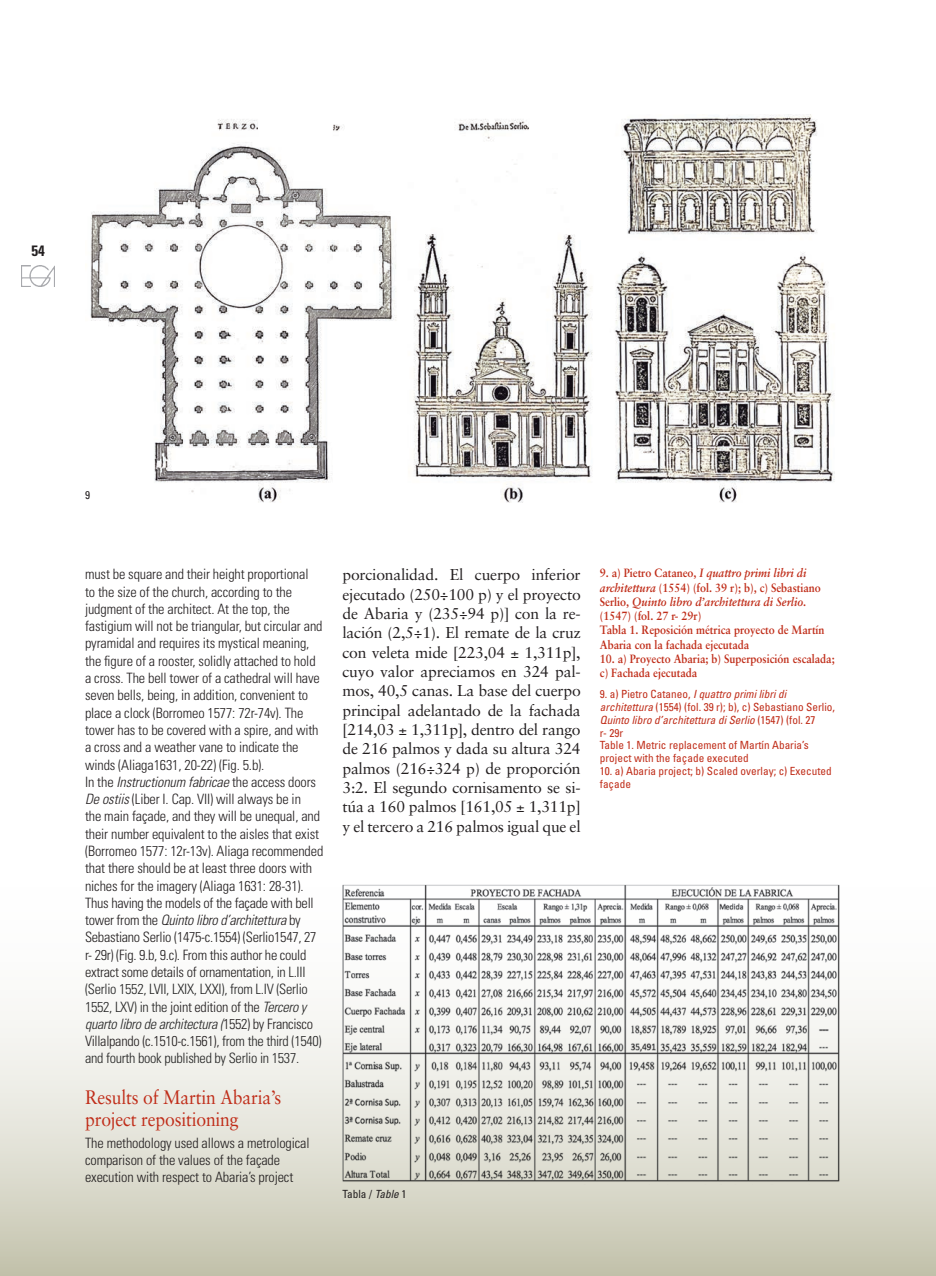
<style>
.page{position:relative;width:936px;height:1276px;background:#fff}
.page>*{position:absolute;margin:0;border:0;box-sizing:border-box;transform-origin:0 0}
.TITULAR_1_INGLES{font:19.5px/21.8px "Sabon";letter-spacing:-.01em;color:#c02d19;scale:.9 1}
.t1{font:15.75px/19.4px "Sabon";letter-spacing:-.015em;color:#231f20;text-align:justify}
.t2{font:700 condensed 15px "Univers";color:#231f20}
.t3{font:300 condensed 14.25px/17.2px "Univers";letter-spacing:-.01em;color:#231f20}
.t4{font:700 12px/14.2px "Sabon";color:#c02d19;scale:.9 1}
.t5{font:condensed 11.25px/12.8px "Univers";color:#c02d19}
.PIES_DE_FOTO_INGLES{font:condensed 11.25px "Univers";color:#231f20}
.s1{font-style:italic}
.s2{color:#252525}
.s3{font-style:italic;color:#252525}
</style>
<div class="page">
<img style="left:22px;top:265px;width:33px;height:21px">
<svg style="left:0;top:1011px;width:935px;height:265px;background:#dbdacd"></svg>
<img style="left:338px;top:884px;width:504px;height:300px">
<img style="left:90px;top:115px;width:745px;height:387px">
<p class="t2" style="left:32px;top:242px;width:15px">54</p>
<p class="PIES_DE_FOTO_INGLES" style="left:85px;top:488px;width:6px">9</p>
<p class="t3" style="left:85px;top:566px;width:239px">must be square and their height proportional<br>to the size of the church, according to the judgment of the architect. At the top, the fastigium will not be triangular, but circular and pyramidal and requires its mystical meaning, the figure of a rooster, solidly attached to hold a cross. The bell tower of a cathedral will have seven bells, being, in addition, convenient to place a clock (Borromeo 1577: 72r-74v). The tower has to be covered with a spire, and with a cross and a weather vane to indicate the winds (Aliaga1631, 20-22) (Fig. 5.b).</p>
<p class="t3" style="left:85px;top:773px;width:240px">In the <span class="s1">Instructionum fabricae</span> the access doors <span class="s1">De ostiis</span> (Liber I. Cap. VII) will always be in<br>the main façade, and they will be unequal, and their number equivalent to the aisles that exist (Borromeo 1577: 12r-13v). Aliaga recommended that there should be at least three doors with niches for the imagery (Aliaga 1631: 28-31).<br>Thus having the models of the façade with bell tower from the <span class="s1">Quinto libro d’architettura</span> by Sebastiano Serlio (1475-c.1554) (Serlio1547, 27 r- 29r) (Fig. 9.b, 9.c). From this author he could extract some details of ornamentation, <span class="s2">in L.III (Serlio 1552, LVII, LXIX, LXXI), from L.IV (Serlio 1552, LXV) in the</span> joint edition of the <span class="s3">Tercero y quarto libro de architectura (</span>1552) by Francisco Villalpando (c.1510-c.1561), <span class="s2">from the third (1540) and fourth book published by Serlio in 1537.</span></p>
<p class="TITULAR_1_INGLES" style="left:85px;top:1086px;width:219px">Results of Martin Abaria’s project repositioning</p>
<p class="t3" style="left:85px;top:1134px;width:226px">The methodology used allows a metrological comparison of the values of the façade execution with respect to Abaria’s project</p>
<p class="t1" style="left:342px;top:565px;width:240px">porcionalidad. El cuerpo inferior ejecutado (250÷100 p) y el proyecto de Abaria y (235÷94 p)] con la re&shy;lación (2,5÷1). El remate de la cruz con veleta mide [223,04 ± 1,311p], cuyo valor apreciamos en 324 pal&shy;mos, 40,5 canas. La base del cuerpo principal adelantado de la fachada [214,03 ± 1,311p], dentro del rango de 216 palmos y dada su altura 324 palmos (216÷324 p) de proporción 3:2. El segundo cornisamento se si&shy;túa a 160 palmos [161,05 ± 1,311p] y el tercero a 216 palmos igual que el</p>
<p class="t4" style="left:600px;top:566px;width:247px">9. a) Pietro Cataneo, <span class="s1">I quattro primi libri di architettura</span> (1554) (fol. 39 r); b), c) Sebastiano Serlio, <span class="s1">Quinto libro d’architettura di Serlio</span>. (1547) (fol. 27 r- 29r)</p>
<p class="t4" style="left:600px;top:623px;width:251px">Tabla 1. Reposición métrica proyecto de Martín<br>Abaria con la fachada ejecutada</p>
<p class="t4" style="left:600px;top:651px;width:262px">10. a) Proyecto Abaria; b) Superposición escalada; c) Fachada ejecutada</p>
<p class="t5" style="left:600px;top:688px;width:236px">9. a) Pietro Cataneo, <span class="s1">I quattro primi libri di architettura</span> (1554) (fol. 39 r); b), c) Sebastiano Serlio, <span class="s1">Quinto libro d’architettura di Serlio</span> (1547) (fol. 27<br>r- 29r</p>
<p class="t5" style="left:600px;top:739px;width:210px">Table 1. Metric replacement of Martín Abaria’s project with the façade executed</p>
<p class="t5" style="left:600px;top:764px;width:233px">10. a) Abaria project; b) Scaled overlay; c) Executed façade</p>
<p class="PIES_DE_FOTO_INGLES" style="left:342px;top:1186px;width:65px">Tabla / <span class="s1">Table</span> 1</p>
</div>
